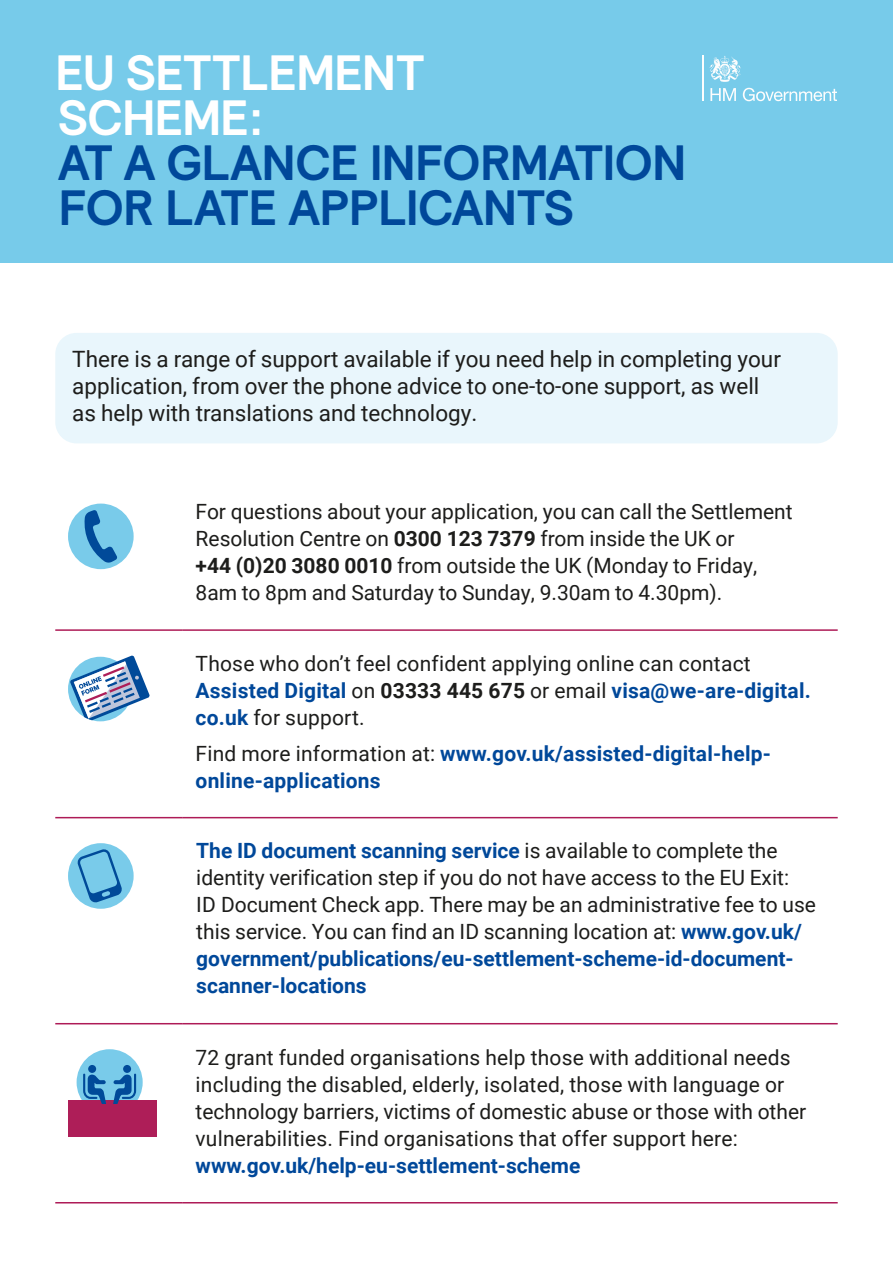
<style>
.page{position:relative;width:893px;height:1263px;background:#fff}
.page>*{position:absolute;margin:0;border:0;box-sizing:border-box;transform-origin:0 0}
.H_Hdr_33_30_bold_WHT{font:700 49.5px/45px "Relative";letter-spacing:-.01em;color:#00489a}
.H_Hdr_33_30_bold_WHT-2{font:700 49.5px "Relative";letter-spacing:-.015em;color:#fff}
.CTA_Box_rounded_15_1{font:22.5px/27px "Roboto";color:#1d1d1b}
.Body_14_18__1a_b{font:21px/27px "Roboto";color:#1d1d1b}
.Body_14_18__1a_b-2{font:700 21px/27px "Roboto";letter-spacing:.01em;color:#00489a}
.s1{font-weight:700}
.s2{font-weight:700;color:#00489a}
.s3{font-weight:400;color:#1d1d1b}
</style>
<div class="page">
<div style="left:0;top:0;width:893px;height:262px;background:#77cbea"></div>
<hr style="left:702px;top:56px;width:1px;height:45px;background:#fdfdfd">
<svg style="left:710px;top:88px;width:26px;height:13px"></svg>
<svg style="left:743px;top:88px;width:94px;height:13px"></svg>
<svg style="left:709px;top:56px;width:32px;height:26px"></svg>
<div style="left:55px;top:333px;width:783px;height:110px;background:#e9f6fc;border-radius:21px"></div>
<hr style="left:55px;top:1202px;width:128px;height:1px;background:#ae1b57">
<hr style="left:183px;top:1202px;width:655px;height:1px;background:#ae1b57">
<hr style="left:55px;top:629px;width:128px;height:2px;background:#ae1b57">
<hr style="left:183px;top:629px;width:655px;height:2px;background:#ae1b57">
<hr style="left:55px;top:817px;width:128px;height:1px;background:#ae1b57">
<hr style="left:183px;top:817px;width:655px;height:1px;background:#ae1b57">
<hr style="left:55px;top:1023px;width:128px;height:1px;background:#ae1b57">
<hr style="left:183px;top:1023px;width:655px;height:1px;background:#ae1b57">
<div style="left:68px;top:504px;width:66px;height:65px;background:#79cbea;border-radius:50%"></div>
<svg style="left:84px;top:510px;width:33px;height:53px"></svg>
<svg style="left:70px;top:656px;width:80px;height:64px"></svg>
<div style="left:68px;top:843px;width:66px;height:66px;background:#79cbea;border-radius:50%"></div>
<svg style="left:77px;top:848px;width:46px;height:55px"></svg>
<div style="left:77px;top:1049px;width:66px;height:66px;background:#79cbea;border-radius:50%"></div>
<div style="left:68px;top:1101px;width:88px;height:36px;background:#ae1e58"></div>
<div style="left:123px;top:1065px;width:8px;height:8px;background:#004a99;border-radius:50%"></div>
<svg style="left:113px;top:1073px;width:23px;height:31px"></svg>
<div style="left:88px;top:1065px;width:8px;height:8px;background:#004a99;border-radius:50%"></div>
<svg style="left:83px;top:1073px;width:23px;height:31px"></svg>
<p class="H_Hdr_33_30_bold_WHT-2" style="left:55px;top:40px;width:370px">EU SETTLEMENT</p>
<p class="H_Hdr_33_30_bold_WHT-2" style="left:58px;top:85px;width:207px">SCHEME:</p>
<p class="H_Hdr_33_30_bold_WHT" style="left:58px;top:140px;width:630px">AT A GLANCE INFORMATION<br>FOR LATE APPLICANTS</p>
<p class="CTA_Box_rounded_15_1" style="left:72px;top:344px;width:710px">There is a range of support available if you need help in completing your application, from over the phone advice to one-to-one support, as well as help with translations and technology.</p>
<p class="Body_14_18__1a_b" style="left:196px;top:498px;width:599px">For questions about your application, you can call the Settlement Resolution Centre on <span class="s1">0300 123 7379</span> from inside the UK or<br><span class="s1">+44 (0)20 3080 0010</span> from outside the UK (Monday to Friday, 8am to 8pm and Saturday to Sunday, 9.30am to 4.30pm).</p>
<p class="Body_14_18__1a_b" style="left:196px;top:650px;width:617px">Those who don’t feel confident applying online can contact<br><span class="s2">Assisted Digital</span> on <span class="s1">03333 445 675</span> or email <span class="s2">visa@we-are-digital. co.uk</span> for support.</p>
<p class="Body_14_18__1a_b-2" style="left:196px;top:739px;width:577px"><span class="s3">Find more information at:</span> www.gov.uk/assisted-digital-help&shy;online-applications</p>
<p class="Body_14_18__1a_b" style="left:196px;top:836px;width:621px"><span class="s2">The ID document scanning service</span> is available to complete the identity verification step if you do not have access to the EU Exit:<br>ID Document Check app. There may be an administrative fee to use this service. You can find an ID scanning location at: <span class="s2">www.gov.uk/ government/publications/eu-settlement-scheme-id-document&shy;scanner-locations</span></p>
<p class="Body_14_18__1a_b" style="left:196px;top:1043px;width:612px">72 grant funded organisations help those with additional needs including the disabled, elderly, isolated, those with language or technology barriers, victims of domestic abuse or those with other vulnerabilities. Find organisations that offer support here: <span class="s2">www.gov.uk/help-eu-settlement-scheme</span></p>
</div>
